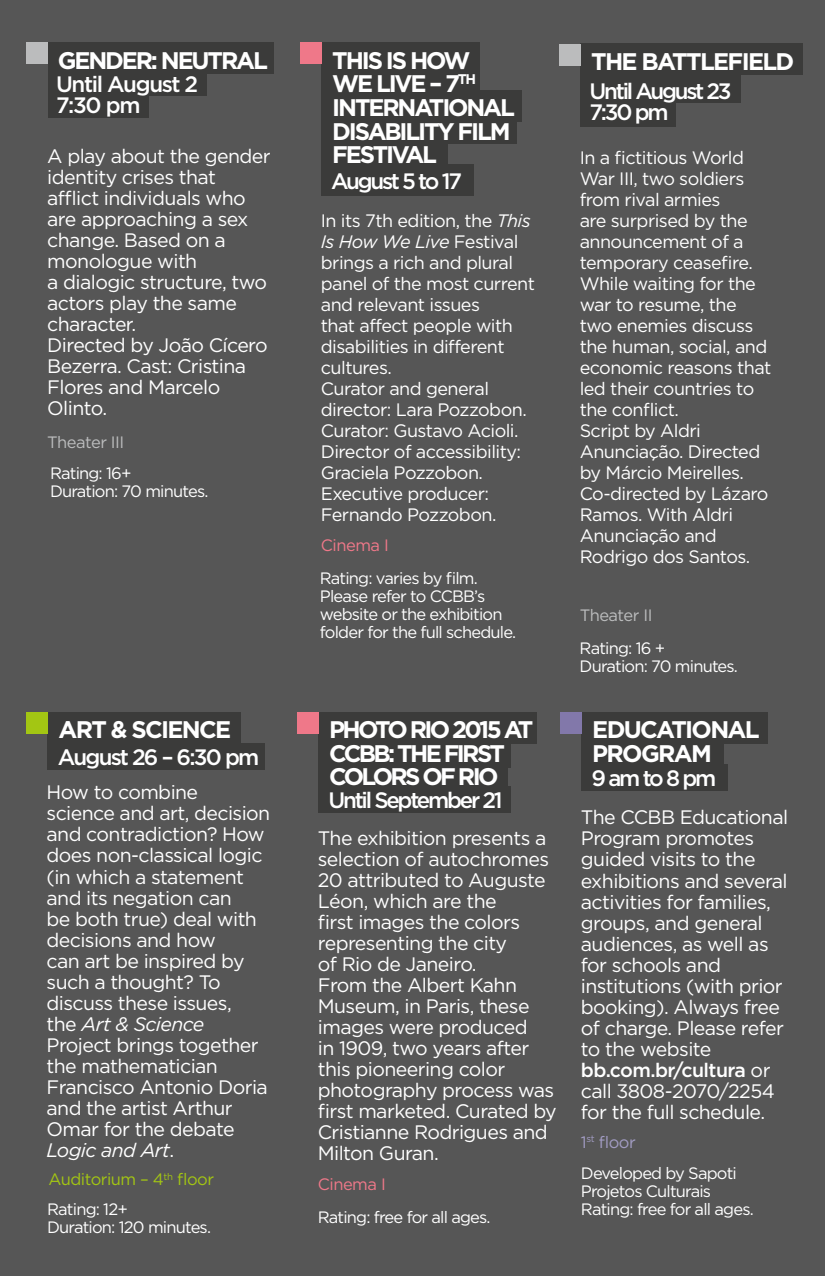
<style>
.page{position:relative;width:825px;height:1276px;background:#565656}
.page>*{position:absolute;margin:0;border:0;box-sizing:border-box;transform-origin:0 0}
.t1{font:700 24px/23.7px "Gotham";letter-spacing:-.09em;color:#fff}
.t2{font:700 24px/23.7px "Gotham";letter-spacing:-.07em;color:#fff}
.t3{font:700 24px/23.7px "Gotham";letter-spacing:-.11em;color:#fff}
.t4{font:500 22.2px/20.7px "Gotham";letter-spacing:-.1em;color:#fff}
.t5{font:500 22.2px/20.7px "Gotham";letter-spacing:-.06em;color:#fff}
.t6{font:500 22.2px "Gotham";letter-spacing:-.08em;color:#fff}
.t7{font:19.5px/21px "Gotham";letter-spacing:-.03em;color:#fff}
.t8{font:18px/21px "Gotham";letter-spacing:-.03em;color:#fff}
.t9{font:16.5px/18px "Gotham";letter-spacing:-.05em;color:#fff}
.t10{font:16.5px "Gotham";letter-spacing:-.03em;color:#bbbcbd}
.t11{font:16.5px "Gotham";letter-spacing:-.03em;color:#a3c613}
.t12{font:16.5px "Gotham";letter-spacing:-.03em;color:#ef7889}
.t13{font:16.5px "Gotham";color:#a29cc3}
.s1{font-style:italic}
.s2{font-weight:500}
</style>
<div class="page">
<div style="left:318px;top:712px;width:219px;height:31px;background:#3b3b3a"></div>
<div style="left:581px;top:712px;width:186px;height:31px;background:#3b3b3a"></div>
<div style="left:48px;top:712px;width:193px;height:31px;background:#3b3b3a"></div>
<div style="left:318px;top:736px;width:192px;height:32px;background:#3b3b3a"></div>
<div style="left:581px;top:736px;width:143px;height:32px;background:#3b3b3a"></div>
<div style="left:318px;top:761px;width:190px;height:31px;background:#3b3b3a"></div>
<div style="left:48px;top:43px;width:226px;height:31px;background:#3b3b3a"></div>
<div style="left:48px;top:71px;width:159px;height:25px;background:#3b3b3a"></div>
<div style="left:48px;top:91px;width:100px;height:27px;background:#3b3b3a"></div>
<div style="left:321px;top:164px;width:152px;height:32px;background:#3b3b3a"></div>
<div style="left:580px;top:71px;width:161px;height:31px;background:#3b3b3a"></div>
<div style="left:580px;top:95px;width:96px;height:32px;background:#3b3b3a"></div>
<div style="left:318px;top:786px;width:192px;height:27px;background:#3b3b3a"></div>
<div style="left:581px;top:764px;width:146px;height:27px;background:#3b3b3a"></div>
<div style="left:48px;top:743px;width:217px;height:27px;background:#3b3b3a"></div>
<svg style="left:297px;top:712px;width:22px;height:21px"></svg>
<svg style="left:560px;top:712px;width:22px;height:21px"></svg>
<svg style="left:27px;top:712px;width:21px;height:21px"></svg>
<svg style="left:27px;top:43px;width:21px;height:21px"></svg>
<div style="left:321px;top:43px;width:159px;height:31px;background:#3b3b3a"></div>
<div style="left:580px;top:44px;width:223px;height:31px;background:#3b3b3a"></div>
<div style="left:321px;top:67px;width:159px;height:32px;background:#3b3b3a"></div>
<div style="left:321px;top:91px;width:201px;height:31px;background:#3b3b3a"></div>
<div style="left:321px;top:113px;width:196px;height:31px;background:#3b3b3a"></div>
<div style="left:321px;top:139px;width:127px;height:31px;background:#3b3b3a"></div>
<svg style="left:300px;top:43px;width:22px;height:21px"></svg>
<svg style="left:559px;top:44px;width:21px;height:21px"></svg>
<p class="t1" style="left:58px;top:48px;width:212px">GENDER: NEUTRAL</p>
<p class="t5" style="left:56px;top:73px;width:144px">Until August 2<br>7:30 pm</p>
<p class="t7" style="left:47px;top:145px;width:225px">A play about the gender identity crises that afflict individuals who are approaching a sex change. Based on a monologue with<br>a dialogic structure, two actors play the same character.<br>Directed by João Cícero<br>Bezerra. Cast: Cristina<br>Flores and Marcelo<br>Olinto.</p>
<p class="t10" style="left:47px;top:432px;width:79px">Theater III</p>
<p class="t9" style="left:50px;top:463px;width:160px">Rating: 16+<br>Duration: 70 minutes.</p>
<p class="t2" style="left:59px;top:717px;width:174px">ART &amp; SCIENCE</p>
<p class="t6" style="left:58px;top:744px;width:203px">August 26 – 6:30 pm</p>
<p class="t7" style="left:47px;top:781px;width:225px">How to combine science and art, decision and contradiction? How does non-classical logic (in which a statement and its negation can<br>be both true) deal with decisions and how<br>can art be inspired by such a thought? To discuss these issues,<br>the <span class="s1">Art &amp; Science<br></span>Project brings together the mathematician<br>Francisco Antonio Doria and the artist Arthur<br>Omar for the debate<br><span class="s1">Logic and Art</span>.</p>
<p class="t11" style="left:48px;top:1170px;width:167px">Auditorium – 4<sup>th</sup> floor</p>
<p class="t1" style="left:332px;top:48px;width:184px">THIS IS HOW<br>WE LIVE – 7<sup>TH<br></sup>INTERNATIONAL<br>DISABILITY FILM<br>FESTIVAL</p>
<p class="t2" style="left:591px;top:49px;width:205px">THE BATTLEFIELD</p>
<p class="t4" style="left:589px;top:80px;width:144px">Until August 23<br>7:30 pm</p>
<p class="t8" style="left:580px;top:147px;width:193px">In a fictitious World<br>War III, two soldiers from rival armies<br>are surprised by the announcement of a temporary ceasefire.<br>While waiting for the war to resume, the two enemies discuss the human, social, and economic reasons that led their countries to the conflict.<br>Script by Aldri<br>Anunciação. Directed by Márcio Meirelles.<br>Co-directed by Lázaro<br>Ramos. With Aldri<br>Anunciação and<br>Rodrigo dos Santos.</p>
<p class="t4" style="left:331px;top:170px;width:132px">August 5 to 17</p>
<p class="t8" style="left:321px;top:209px;width:216px">In its 7th edition, the <span class="s1">This<br>Is How We Live</span> Festival brings a rich and plural panel of the most current and relevant issues<br>that affect people with disabilities in different cultures.<br>Curator and general director: Lara Pozzobon.<br>Curator: Gustavo Acioli.<br>Director of accessibility:<br>Graciela Pozzobon.<br>Executive producer:<br>Fernando Pozzobon.</p>
<p class="t12" style="left:321px;top:535px;width:69px">Cinema I</p>
<p class="t9" style="left:320px;top:569px;width:198px">Rating: varies by film.<br>Please refer to CCBB’s website or the exhibition folder for the full schedule.</p>
<p class="t10" style="left:580px;top:605px;width:74px">Theater II</p>
<p class="t9" style="left:580px;top:639px;width:160px">Rating: 16 +<br>Duration: 70 minutes.</p>
<p class="t3" style="left:329px;top:717px;width:206px">PHOTO RIO 2015 AT<br>CCBB: THE FIRST<br>COLORS OF RIO</p>
<p class="t2" style="left:592px;top:717px;width:169px">EDUCATIONAL<br>PROGRAM</p>
<p class="t4" style="left:592px;top:767px;width:126px">9 am to 8 pm</p>
<p class="t4" style="left:328px;top:789px;width:176px">Until September 21</p>
<p class="t7" style="left:318px;top:827px;width:240px">The exhibition presents a selection of autochromes<br>20 attributed to Auguste<br>Léon, which are the<br>first images the colors representing the city<br>of Rio de Janeiro.<br>From the Albert Kahn<br>Museum, in Paris, these images were produced<br>in 1909, two years after this pioneering color photography process was first marketed. Curated by<br>Cristianne Rodrigues and<br>Milton Guran.</p>
<p class="t12" style="left:318px;top:1174px;width:69px">Cinema I</p>
<p class="t7" style="left:581px;top:806px;width:209px">The CCBB Educational<br>Program promotes guided visits to the exhibitions and several activities for families, groups, and general audiences, as well as for schools and institutions (with prior booking). Always free of charge. Please refer to the website <span class="s2">bb.com.br/cultura</span> or call 3808-2070/2254 for the full schedule.</p>
<p class="t13" style="left:581px;top:1133px;width:56px">1<sup>st</sup> floor</p>
<p class="t9" style="left:581px;top:1164px;width:157px">Developed by Sapoti<br>Projetos Culturais</p>
<p class="t9" style="left:47px;top:1200px;width:82px">Rating: 12+</p>
<p class="t9" style="left:581px;top:1200px;width:174px">Rating: free for all ages.</p>
<p class="t9" style="left:47px;top:1218px;width:165px">Duration: 120 minutes.</p>
<p class="t9" style="left:318px;top:1208px;width:174px">Rating: free for all ages.</p>
</div>
